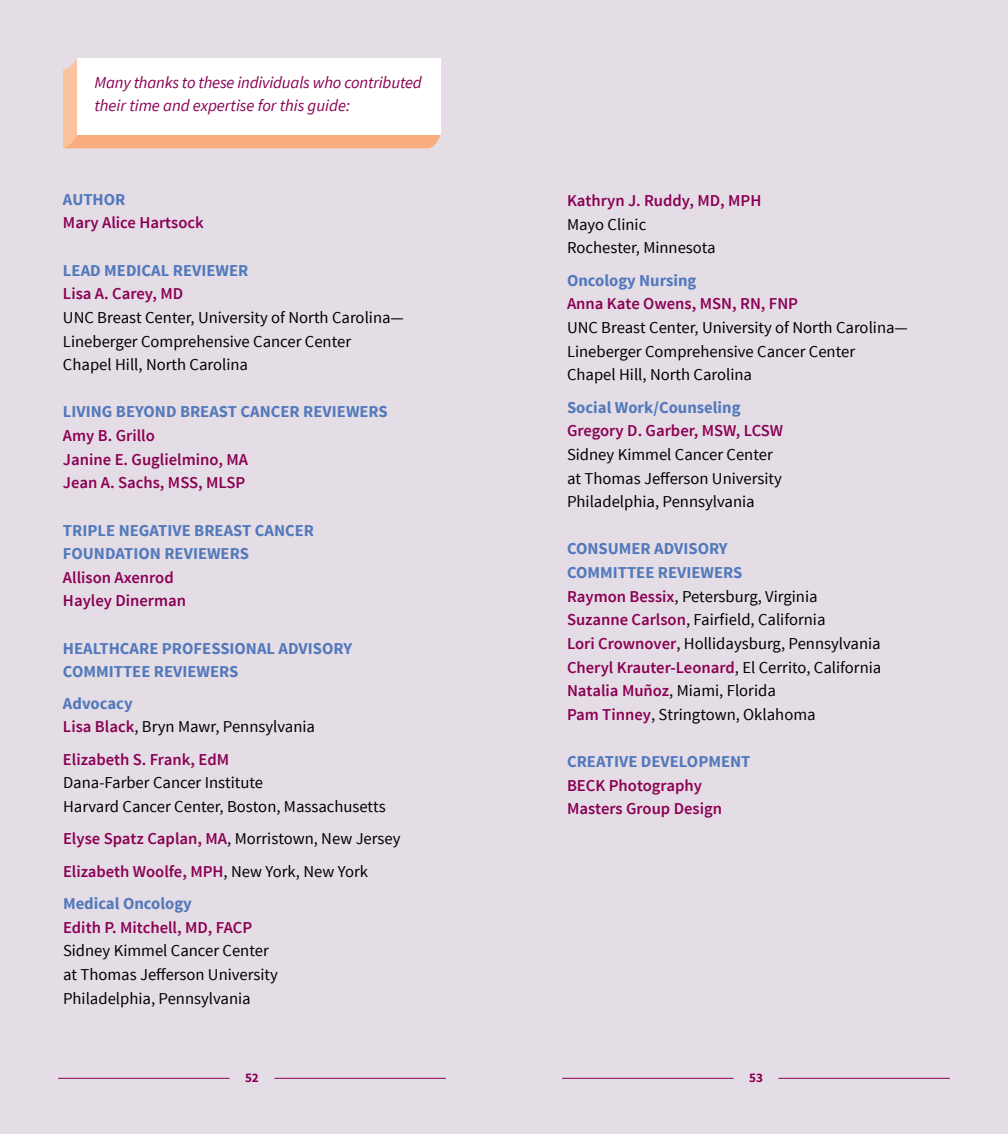
<style>
.page{position:relative;width:1008px;height:1134px;background:#e5dde5}
.page>*{position:absolute;margin:0;border:0;box-sizing:border-box;transform-origin:0 0}
.t1{font:16.62px/23.6px "Source Sans Pro";color:#000}
.t2{font:600 16.62px/23.6px "Source Sans Pro";color:#8a0054}
.t3{font:700 16.62px/23.6px "Source Sans Pro";color:#5279bc}
.t4{font:italic 16.62px/23.6px "Source Sans Pro";letter-spacing:-.01em;color:#8a0054}
.t5{font:700 13.12px "Source Sans Pro";color:#8a0054}
.s1{font-weight:700;color:#5279bc}
.s2{font-weight:600;color:#8a0054}
.s3{font-weight:400;color:#000}
</style>
<div class="page">
<hr style="left:58px;top:1078px;width:172px;height:1px;background:#8a0054">
<hr style="left:274px;top:1078px;width:172px;height:1px;background:#8a0054">
<hr style="left:562px;top:1078px;width:172px;height:1px;background:#8a0054">
<hr style="left:778px;top:1078px;width:172px;height:1px;background:#8a0054">
<svg style="left:63px;top:59px;width:378px;height:89px;background:#f9b185"></svg>
<div style="left:77px;top:58px;width:364px;height:77px;background:#fff"></div>
<p class="t4" style="left:94px;top:70px;width:329px">Many thanks to these individuals who contributed their time and expertise for this guide:</p>
<p class="t3" style="left:63px;top:188px;width:64px">AUTHOR</p>
<p class="t2" style="left:63px;top:212px;width:142px">Mary Alice Hartsock</p>
<p class="t3" style="left:63px;top:259px;width:187px">LEAD MEDICAL REVIEWER</p>
<p class="t2" style="left:63px;top:282px;width:122px">Lisa A. Carey, MD</p>
<p class="t1" style="left:63px;top:306px;width:342px">UNC Breast Center, University of North Carolina—<br>Lineberger Comprehensive Cancer Center<br>Chapel Hill, North Carolina</p>
<p class="t3" style="left:63px;top:401px;width:325px">LIVING BEYOND BREAST CANCE R REVIEWERS</p>
<p class="t2" style="left:63px;top:424px;width:187px">Amy B. Grillo<br>Janine E. Guglielmino, MA<br>Jean A. Sachs, MSS, MLSP</p>
<p class="t3" style="left:63px;top:519px;width:35px">TRIPLE</p>
<p class="t3" style="left:63px;top:519px;width:253px;text-indent:56px">NEGAT IVE BREAST CANCE R<br>FOUNDATION REVIEWERS</p>
<p class="t2" style="left:63px;top:566px;width:125px">Allison Axenrod<br>Hayley Dinerman</p>
<p class="t3" style="left:63px;top:637px;width:40px">HEALTHC</p>
<p class="t3" style="left:130px;top:637px;width:74px">ARE PROFESS</p>
<p class="t3" style="left:230px;top:637px;width:124px">IONAL ADVISORY</p>
<p class="t3" style="left:63px;top:661px;width:61px">COMM ITTEE</p>
<p class="t3" style="left:154px;top:661px;width:84px">REVIEWERS</p>
<p class="t1" style="left:63px;top:692px;width:254px"><span class="s1">ADVOCACY<br></span><span class="s2">Lisa Black</span>, Bryn Mawr, Pennsylvania</p>
<p class="t2" style="left:63px;top:748px;width:168px">Elizabeth S. Frank, EdM</p>
<p class="t1" style="left:63px;top:771px;width:324px">Dana-Farber Cancer Institute<br>Harvard Cancer Center, Boston, Massachusetts</p>
<p class="t2" style="left:63px;top:823px;width:339px;line-height:32.4px">Elyse Spatz Caplan, MA<span class="s3">, Morristown, New Jersey<br></span>Elizabeth Woolfe, MPH<span class="s3">, New York, New York<br></span><span class="s1">MEDICAL ONCOLOGY</span></p>
<p class="t2" style="left:63px;top:916px;width:191px">Edith P. Mitchell, MD, FACP</p>
<p class="t1" style="left:63px;top:939px;width:216px">Sidney Kimmel Cancer Center at Thomas Jefferson University<br>Philadelphia, Pennsylvania</p>
<p class="t2" style="left:567px;top:189px;width:196px">Kathryn J. Ruddy, MD, MPH</p>
<p class="t1" style="left:567px;top:213px;width:150px">Mayo Clinic<br>Rochester, Minnesota</p>
<p class="t3" style="left:567px;top:269px;width:131px">ONCOLOGY NURSING</p>
<p class="t2" style="left:567px;top:293px;width:233px">Anna Kate Owens, MSN, RN, FNP</p>
<p class="t1" style="left:567px;top:316px;width:342px">UNC Breast Center, University of North Carolina—<br>Lineberger Comprehensive Cancer Center<br>Chapel Hill, North Carolina</p>
<p class="t3" style="left:567px;top:396px;width:175px">SOCIAL WORK/COUNSELING</p>
<p class="t2" style="left:567px;top:419px;width:218px">Gregory D. Garber, MSW, LCSW</p>
<p class="t1" style="left:567px;top:443px;width:216px">Sidney Kimmel Cancer Center at Thomas Jefferson University<br>Philadelphia, Pennsylvania</p>
<p class="t3" style="left:567px;top:538px;width:162px">CONSUME R ADVISORY<br>COMM ITTEE</p>
<p class="t1" style="left:567px;top:561px;width:316px;text-indent:91px"><span class="s1">REVIEWERS<br></span><span class="s2">Raymon Bessix</span>, Petersburg, Virginia <span class="s2">Suzanne Carlson</span>, Fairfield, California<br><span class="s2">Lori Crownover</span>, Hollidaysburg, Pennsylvania <span class="s2">Cheryl Krauter-Leonard</span>, El Cerrito, California <span class="s2">Natalia Muñoz</span>, Miami, Florida<br><span class="s2">Pam Tinney</span>, Stringtown, Oklahoma</p>
<p class="t3" style="left:567px;top:750px;width:143px">CREAT IVE DEVELOPMENT</p>
<p class="t2" style="left:567px;top:774px;width:157px">BECK Photography<br>Masters Group Design</p>
<p class="t5" style="left:245px;top:1069px;width:15px">52</p>
<p class="t5" style="left:749px;top:1069px;width:15px">53</p>
</div>
